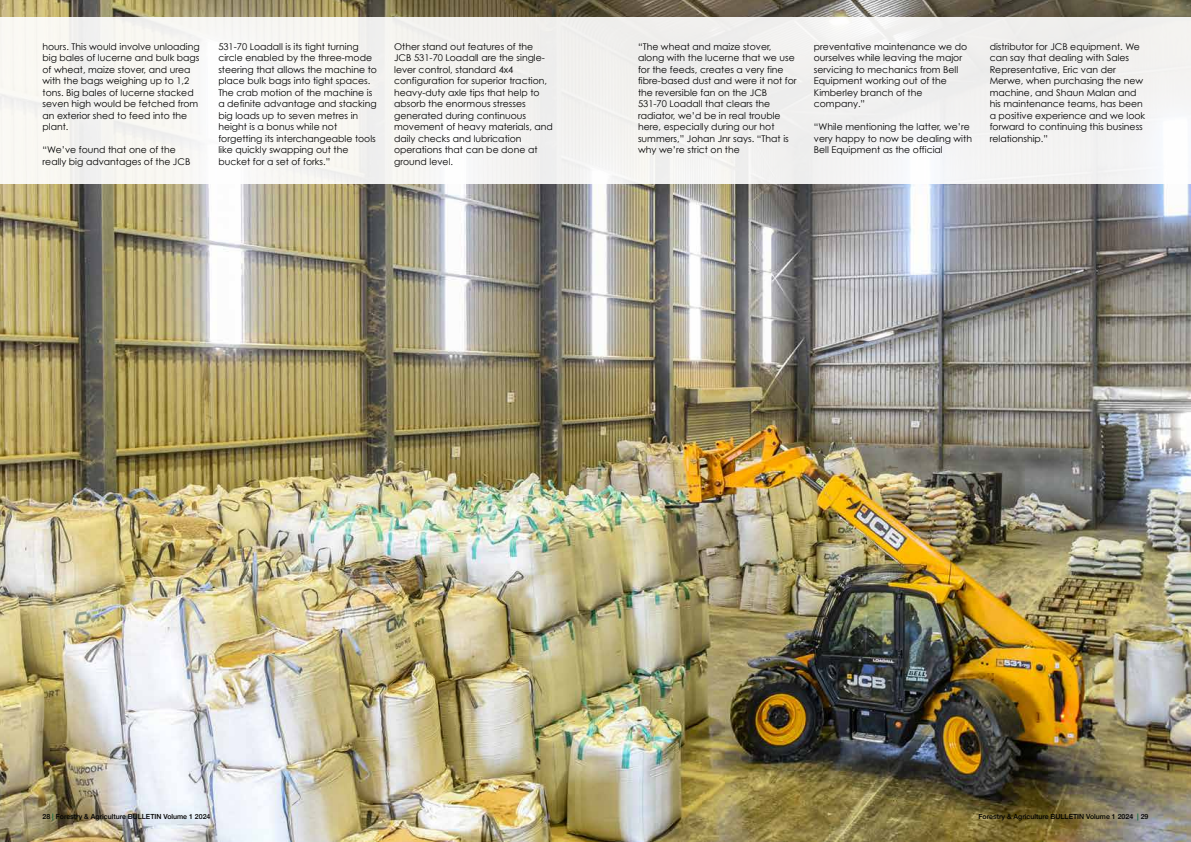
<style>
.page{position:relative;width:1191px;height:842px;background:#fff}
.page>*{position:absolute;margin:0;border:0;box-sizing:border-box;transform-origin:0 0}
.t1{font:9.3px/11.5px "Century Gothic";color:#000}
.t2{font:500 7px "Helvetica Neue";color:#000}
.t3{font:300 7px "Helvetica Neue";color:#000}
.s1{color:#006537}
.s2{font-weight:400}
</style>
<div class="page">
<img style="left:0;top:0;width:1191px;height:842px">
<div style="left:0;top:17px;width:1191px;height:167px;background:#f3f3f1"></div>
<p class="t1" style="left:43px;top:40px;width:159px">hours. This would involve unloading big bales of lucerne and bulk bags of wheat, maize stover, and urea with the bags weighing up to 1,2 tons. Big bales of lucerne stacked seven high would be fetched from an exterior shed to feed into the plant.</p>
<p class="t1" style="left:43px;top:144px;width:149px">“We’ve found that one of the really big advantages of the JCB</p>
<p class="t1" style="left:218px;top:40px;width:160px">531-70 Loadall is its tight turning circle enabled by the three-mode steering that allows the machine to place bulk bags into tight spaces.<br>The crab motion of the machine is a definite advantage and stacking big loads up to seven metres in height is a bonus while not forgetting its interchangeable tools like quickly swapping out the bucket for a set of forks.”</p>
<p class="t1" style="left:394px;top:40px;width:160px">Other stand out features of the<br>JCB 531-70 Loadall are the single&shy;lever control, standard 4x4 configuration for superior traction, heavy-duty axle tips that help to absorb the enormous stresses generated during continuous movement of heavy materials, and daily checks and lubrication operations that can be done at ground level.</p>
<p class="t1" style="left:638px;top:40px;width:160px">“The wheat and maize stover, along with the lucerne that we use for the feeds, creates a very fine fibre-based dust and were it not for the reversible fan on the JCB<br>531-70 Loadall that clears the radiator, we’d be in real trouble here, especially during our hot summers,” Johan Jnr says. “That is why we’re strict on the</p>
<p class="t1" style="left:814px;top:40px;width:155px">preventative maintenance we do ourselves while leaving the major servicing to mechanics from Bell<br>Equipment working out of the<br>Kimberley branch of the company.”</p>
<p class="t1" style="left:814px;top:121px;width:160px">“While mentioning the latter, we’re very happy to now be dealing with<br>Bell Equipment as the official</p>
<p class="t1" style="left:989px;top:40px;width:157px">distributor for JCB equipment. We can say that dealing with Sales<br>Representative, Eric van der<br>Merwe, when purchasing the new machine, and Shaun Malan and his maintenance teams, has been a positive experience and we look forward to continuing this business relationship.”</p>
<p class="t2" style="left:43px;top:811px;width:169px">28 <span class="s1">|</span> Forestry &amp; Agriculture BULLETIN Volume 1 2024</p>
<p class="t2" style="left:978px;top:811px;width:171px">Forestry &amp; Agriculture BULLETIN Volume 1 2024 <span class="s1">|</span> 29</p>
<p class="t3" style="left:65px;top:811px;width:138px">estry &amp; Agriculture <span class="s2">BULLETIN</span> Volume 1 20 4</p>
<p class="t3" style="left:986px;top:811px;width:112px">Forestry &amp; Agriculture <span class="s2">BULLETIN</span> Vol</p>
</div>
